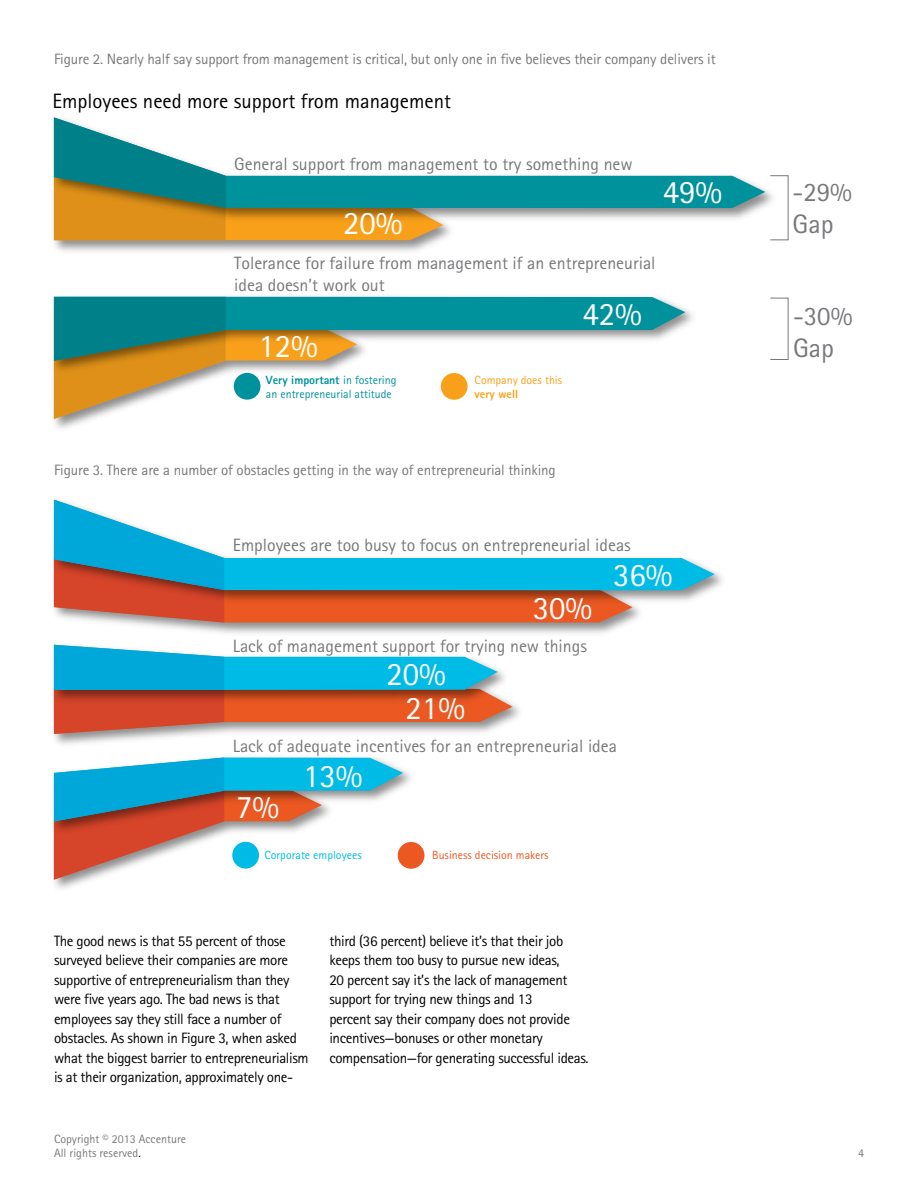
<style>
.page{position:relative;width:918px;height:1188px;background:#fff}
.page>*{position:absolute;margin:0;border:0;box-sizing:border-box;transform-origin:0 0}
.t1{font:32.7px/34.2px "Agfa Rotis Sans Serif";color:#fff;text-align:center}
.t2{font:26.7px/32.1px "Agfa Rotis Sans Serif";color:#77787b}
.t3{font:20.85px "Agfa Rotis Sans Serif";color:#000}
.t4{font:17.85px/21.5px "Agfa Rotis Sans Serif";color:#77787b}
.t5{font:15px/19.5px "Agfa Rotis Sans Serif";letter-spacing:-.025em;color:#000}
.t6{font:15px "Agfa Rotis Sans Serif";letter-spacing:-.01em;color:#777878}
.t7{font:12px/13.5px "Agfa Rotis Sans Serif";color:#777878}
.t8{font:11.85px/14.2px "Agfa Rotis Sans Serif";color:#00929c}
.t9{font:11.85px "Agfa Rotis Sans Serif";color:#eb5821}
.t10{font:11.85px "Agfa Rotis Sans Serif";color:#00bbe5}
.t11{font:11.85px "Agfa Rotis Sans Serif";color:#f9a01b}
.t12{font:800 11.85px "Agfa Rotis Sans Serif";color:#f9a01b}
.s1{font-weight:800}
.s2{color:#000}
</style>
<div class="page">
<img style="left:53px;top:224px;width:397px;height:27px">
<img style="left:53px;top:377px;width:38px;height:51px">
<svg style="left:443px;top:175px;width:322px;height:33px;fill:#00929c"></svg>
<img style="left:53px;top:296px;width:640px;height:81px">
<svg style="left:54px;top:117px;width:389px;height:123px"></svg>
<svg style="left:54px;top:297px;width:631px;height:122px"></svg>
<div style="left:234px;top:373px;width:27px;height:27px;background:#00929c;border-radius:50%"></div>
<div style="left:441px;top:373px;width:27px;height:27px;background:#f9a01b;border-radius:50%"></div>
<div style="left:770px;top:175px;width:19px;height:65px;border:1px solid #77787b"></div>
<div style="left:770px;top:298px;width:19px;height:62px;border:1px solid #77787b"></div>
<div style="left:398px;top:842px;width:26px;height:27px;background:#eb5821;border-radius:50%"></div>
<img style="left:53px;top:704px;width:467px;height:41px">
<svg style="left:54px;top:645px;width:459px;height:89px"></svg>
<img style="left:53px;top:838px;width:36px;height:51px">
<img style="left:53px;top:757px;width:358px;height:81px">
<svg style="left:54px;top:758px;width:349px;height:122px"></svg>
<img style="left:53px;top:606px;width:587px;height:27px">
<img style="left:53px;top:499px;width:669px;height:107px">
<svg style="left:633px;top:500px;width:82px;height:90px"></svg>
<svg style="left:54px;top:500px;width:579px;height:122px"></svg>
<p class="t6" style="left:54px;top:50px;width:663px">Figure 2. Nearly half say support from management is critical, but only one in five believes their company delivers it</p>
<h3 class="t3" style="left:52px;top:89px;width:400px">Employees need more support from management</h3>
<p class="t4" style="left:234px;top:153px;width:400px">General support from management to try something new</p>
<h1 class="t1" style="left:343px;top:206px;width:61px">20%</h1>
<p class="t4" style="left:234px;top:252px;width:423px">Tolerance for failure from management if an entrepreneurial idea doesn’t work out</p>
<h1 class="t1" style="left:663px;top:174px;width:61px">49%</h1>
<h2 class="t2" style="left:793px;top:176px;width:61px">-29%<br>Gap</h2>
<h1 class="t1" style="left:259px;top:329px;width:61px">12%</h1>
<p class="t8" style="left:266px;top:373px;width:132px"><span class="s1">Very important</span> in fostering an entrepreneurial attitude</p>
<p class="t11" style="left:475px;top:373px;width:89px">Company does this</p>
<p class="t12" style="left:475px;top:387px;width:45px">very well</p>
<h1 class="t1" style="left:583px;top:296px;width:61px">42%</h1>
<h2 class="t2" style="left:793px;top:300px;width:61px">-30%<br>Gap</h2>
<p class="t6" style="left:54px;top:461px;width:503px">Figure 3. There are a number of obstacles getting in the way of entrepreneurial thinking</p>
<p class="t4" style="left:233px;top:535px;width:400px">Employees are too busy to focus on entrepreneurial ideas</p>
<h1 class="t1" style="left:613px;top:558px;width:61px">36%</h1>
<h1 class="t1" style="left:533px;top:590px;width:61px">30%</h1>
<p class="t4" style="left:233px;top:635px;width:356px">Lack of management support for trying new things</p>
<h1 class="t1" style="left:386px;top:656px;width:80px">20%<br>21%</h1>
<p class="t4" style="left:233px;top:735px;width:386px">Lack of adequate incentives for an entrepreneurial idea</p>
<h1 class="t1" style="left:236px;top:790px;width:44px">7%</h1>
<h1 class="t1" style="left:303px;top:759px;width:61px">13%</h1>
<p class="t10" style="left:264px;top:848px;width:99px">Corporate employees</p>
<p class="t9" style="left:432px;top:848px;width:118px">Business decision makers</p>
<p class="t5" style="left:54px;top:931px;width:256px">The good news is that 55 percent of those surveyed believe their companies are more supportive of entrepreneurialism than they were five years ago. The bad news is that employees say they still face a number of obstacles. As shown in Figure 3, when asked what the biggest barrier to entrepreneurialism is at their organization, approximately one-</p>
<p class="t5" style="left:329px;top:931px;width:261px">third (36 percent) believe it’s that their job keeps them too busy to pursue new ideas,<br>20 percent say it’s the lack of management support for trying new things and 13<br>percent say their company does not provide incentives—bonuses or other monetary compensation—for generating successful ideas.</p>
<p class="t7" style="left:54px;top:1132px;width:134px">Copyright © 2013 Accenture<br>All rights reserved<span class="s2">.</span></p>
<p class="t7" style="left:858px;top:1146px;width:7px">4</p>
</div>
